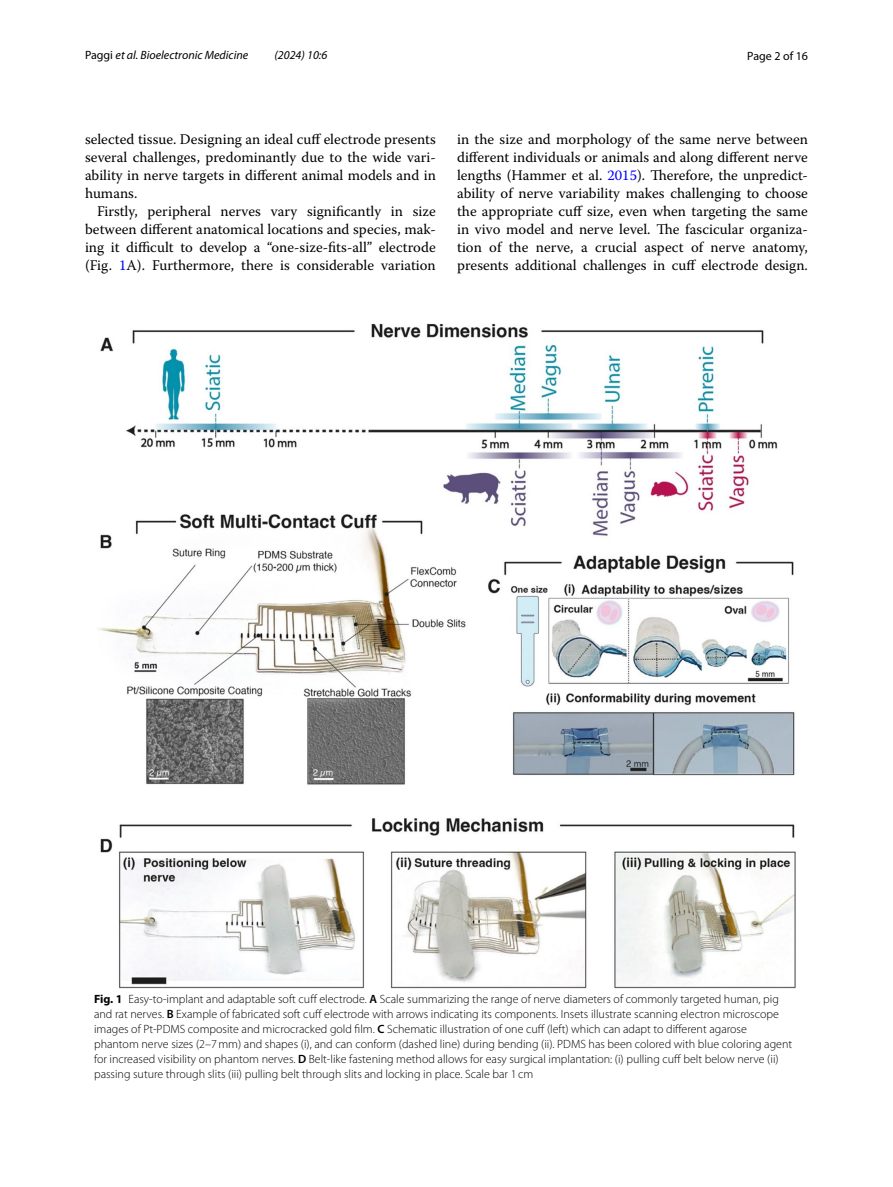
<style>
.page{position:relative;width:893px;height:1187px;background:#fff}
.page>*{position:absolute;margin:0;border:0;box-sizing:border-box;transform-origin:0 0}
.t1{font:14.7px/18px "Warnock Pro";color:#000;text-align:justify}
.t2{font:300 12px/15px "Myriad Pro";color:#000}
.t3{font:italic 12px "Myriad Pro";color:#000}
.t4{font:12px "Myriad Pro";color:#000}
.s1{font-style:normal}
.s2{color:#00f}
.s3{font-weight:700}
.s4{font-weight:600}
</style>
<div class="page">
<img style="left:98px;top:323px;width:698px;height:665px">
<p class="t3" style="left:85px;top:48px;width:165px"><span class="s1">Paggi</span> et al. Bioelectronic Medicine</p>
<p class="t3" style="left:274px;top:48px;width:54px">(2024) 10:6</p>
<p class="t4" style="left:747px;top:48px;width:62px">Page 2 of 16</p>
<p class="t1" style="left:85px;top:130px;width:352px">selected tissue. Designing an ideal cuff electrode presents several challenges, predominantly due to the wide vari&shy;ability in nerve targets in different animal models and in humans.</p>
<p class="t1" style="left:85px;top:202px;width:352px;text-indent:12px">Firstly, peripheral nerves vary significantly in size between different anatomical locations and species, mak&shy;ing it difficult to develop a “one-size-fits-all” electrode (Fig. <span class="s2">1</span>A). Furthermore, there is considerable variation</p>
<p class="t1" style="left:457px;top:130px;width:352px">in the size and morphology of the same nerve between different individuals or animals and along different nerve lengths (Hammer et al. <span class="s2">2015</span>). Therefore, the unpredict&shy;ability of nerve variability makes challenging to choose the appropriate cuff size, even when targeting the same in vivo model and nerve level. The fascicular organiza&shy;tion of the nerve, a crucial aspect of nerve anatomy, presents additional challenges in cuff electrode design.</p>
<p class="t2" style="left:94px;top:991px;width:700px"><span class="s3">Fig. 1</span> Easy-to-implant and adaptable soft cuff electrode. <span class="s4">A</span> Scale summarizing the range of nerve diameters of commonly targeted human, pig and rat nerves. <span class="s4">B</span> Example of fabricated soft cuff electrode with arrows indicating its components. Insets illustrate scanning electron microscope images of Pt-PDMS composite and microcracked gold film. <span class="s4">C</span> Schematic illustration of one cuff (left) which can adapt to different agarose phantom nerve sizes (2–7mm) and shapes (i), and can conform (dashed line) during bending (ii). PDMS has been colored with blue coloring agent for increased visibility on phantom nerves. <span class="s4">D</span> Belt-like fastening method allows for easy surgical implantation: (i) pulling cuff belt below nerve (ii) passing suture through slits (iii) pulling belt through slits and locking in place. Scale bar 1 cm</p>
</div>
